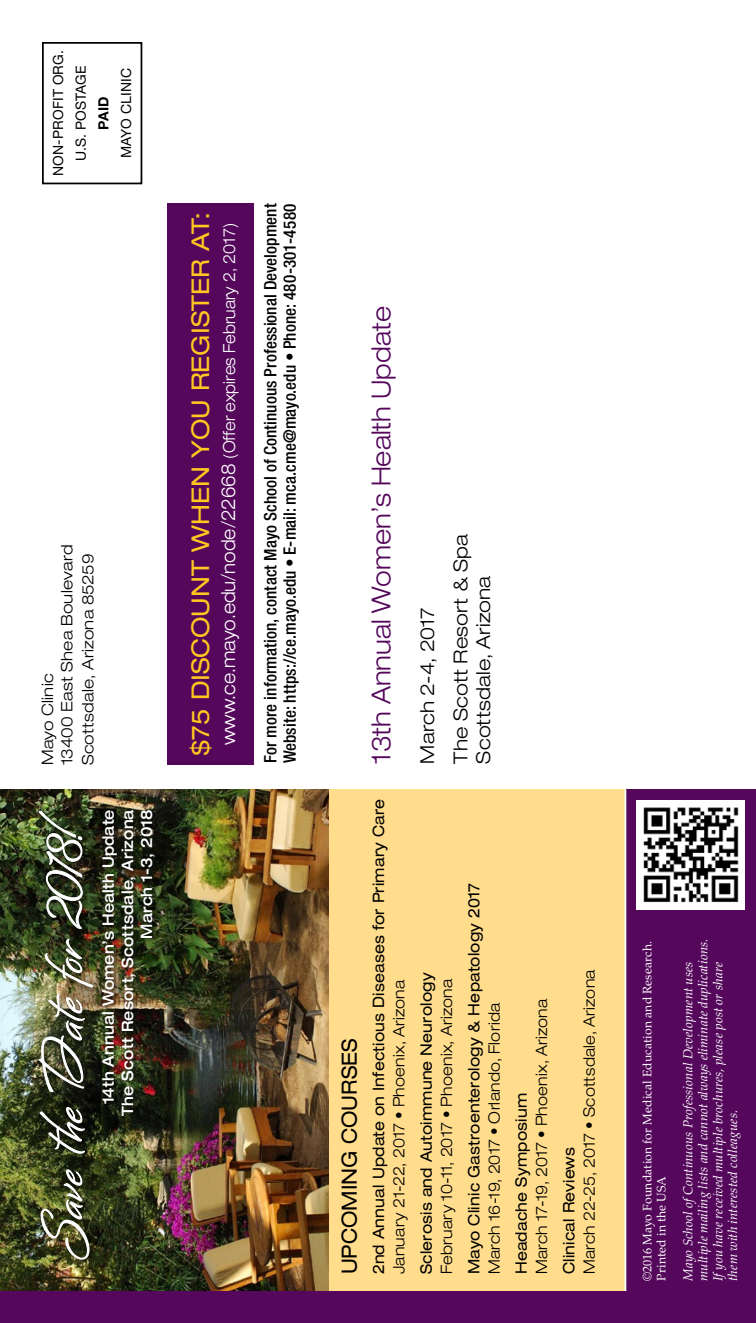
<style>
.page{position:relative;width:756px;height:1323px;background:#fff}
.page>*{position:absolute;margin:0;border:0;box-sizing:border-box;transform-origin:0 0}
.t1{font:52.5px "Bianca";color:#fff}
.Schedule_bodycopy{font:300 expanded 26.25px "Helvetica Neue LT Std";color:#54075b;scale:.95 1}
.Schedule_date{font:expanded 24.5px "Helvetica Neue LT Std";color:#ffc720}
.t2{font:expanded 21px "Helvetica Neue LT Std";letter-spacing:-.005em;color:#000;scale:.95 1}
.Schedule_bodycopy-2{font:300 expanded 19.25px/22.8px "Helvetica Neue LT Std";letter-spacing:.01em;color:#000}
.t3{font:500 condensed 17.15px "Helvetica Neue LT Std";letter-spacing:.005em;color:#000}
.Schedule_date-2{font:300 expanded 16.62px "Helvetica Neue LT Std";color:#fff;scale:.9 1}
.t4{font:300 expanded 15.75px/20.3px "Helvetica Neue LT Std";letter-spacing:.015em;color:#000;scale:.95 1}
.t5{font:expanded 15.75px/20.3px "Helvetica Neue LT Std";letter-spacing:.015em;color:#000;scale:.95 1}
.Schedule_bodycopy-3{font:500 expanded 15.75px/19.2px "Helvetica Neue LT Std";letter-spacing:.01em;color:#fff;text-align:right;scale:.9 1}
.t6{font:300 expanded 15.75px "Helvetica Neue LT Std";letter-spacing:.015em;color:#000}
.t7{font:14px "Helvetica Neue LT Std";letter-spacing:.01em;color:#000}
.t8{font:700 14px "Helvetica Neue LT Std";color:#000}
.t9{font:italic 13.12px/14.9px "Palatino LT Std";letter-spacing:.01em;color:#fff}
.t10{font:12.25px "Palatino LT Std";letter-spacing:.01em;color:#fff}
.s1{font-size:19.25px}
.s2{font-weight:300}
.s3{font-weight:400}
</style>
<div class="page">
<div style="left:625px;top:790px;width:131px;height:522px;background:#54075b"></div>
<div style="left:229px;top:790px;width:396px;height:522px;background:#ffdd8d"></div>
<div style="left:42px;top:42px;width:100px;height:142px;border:2px solid #000"></div>
<div style="left:167px;top:203px;width:87px;height:562px;background:#54075b"></div>
<img style="left:636px;top:801px;width:108px;height:108px">
<hr style="left:625px;top:790px;width:1px;height:533px;background:#fff">
<img style="left:0;top:790px;width:329px;height:502px">
<div style="left:100px;top:807px;width:60px;height:314px;background:#000;opacity:.75"></div>
<div style="left:0;top:1292px;width:756px;height:31px;background:#54075b"></div>
<div style="left:37px;top:808px;width:63px;height:459px;background:#000;opacity:.75"></div>
<img style="left:40px;top:1169px;width:50px;height:91px">
<svg style="left:39px;top:1106px;width:47px;height:48px;background:#454a3a"></svg>
<img style="left:38px;top:938px;width:56px;height:155px">
<img style="left:38px;top:810px;width:45px;height:120px">
<p class="t7" style="left:50px;top:176px;width:128px;rotate:-90deg">NON-PROFIT ORG.</p>
<p class="t7" style="left:72px;top:161px;width:97px;rotate:-90deg">U.S. POSTAGE</p>
<p class="t8" style="left:95px;top:130px;width:35px;rotate:-90deg">PAID</p>
<p class="t7" style="left:118px;top:158px;width:91px;rotate:-90deg">MAYO CLINIC</p>
<p class="t6" style="left:57px;top:765px;width:222px;rotate:-90deg">13400 East Shea Boulevard</p>
<p class="t6" style="left:78px;top:765px;width:213px;rotate:-90deg">Scottsdale, Arizona 85259</p>
<p class="t6" style="left:38px;top:765px;width:93px;rotate:-90deg">Mayo Clinic</p>
<p class="t1" style="left:30px;top:1259px;width:450px;rotate:-90deg">Save the Date for 2018!</p>
<p class="Schedule_bodycopy-3" style="left:98px;top:1116px;width:342px;rotate:-90deg">14th Annual Women’s Health Update<br>The Scott Resort, Scottsdale, Arizona<br>March 1-3, 2018</p>
<p class="Schedule_date" style="left:185px;top:756px;width:545px;rotate:-90deg">$75 DISCOUNT WHEN YOU REGISTER AT:</p>
<p class="Schedule_date-2" style="left:219px;top:745px;width:581px;rotate:-90deg"><span class="s1">www.ce.mayo.edu/node/22668</span> (Offer expires February 2, 2017)</p>
<p class="t3" style="left:260px;top:763px;width:561px;rotate:-90deg">For more information, contact Mayo School of Continuous Professional Development</p>
<p class="t3" style="left:279px;top:763px;width:561px;rotate:-90deg">Website: https://ce.mayo.edu • E-mail: mca.cme@mayo.edu • Phone: 480-301-4580</p>
<p class="Schedule_bodycopy" style="left:365px;top:764px;width:483px;rotate:-90deg">13th Annual Women’s Health Update</p>
<p class="Schedule_bodycopy-2" style="left:416px;top:764px;width:157px;rotate:-90deg">March 2-4, 2017</p>
<p class="Schedule_bodycopy-2" style="left:449px;top:764px;width:231px;rotate:-90deg">The Scott Resort &amp; Spa<br>Scottsdale, Arizona</p>
<p class="t2" style="left:337px;top:1274px;width:250px;rotate:-90deg">UPCOMING COURSES</p>
<p class="t5" style="left:368px;top:1274px;width:502px;rotate:-90deg">2nd Annual Update on Infectious Diseases for Primary Care<br><span class="s2">January 21-22, 2017 • Phoenix, Arizona</span></p>
<p class="t4" style="left:416px;top:1274px;width:319px;rotate:-90deg"><span class="s3">Sclerosis and Autoimmune Neurology<br></span>February 10-11, 2017 • Phoenix, Arizona</p>
<p class="t5" style="left:463px;top:1274px;width:414px;rotate:-90deg">Mayo Clinic Gastroenterology &amp; Hepatology 2017<br><span class="s2">March 16-19, 2017 • Orlando, Florida</span></p>
<p class="t4" style="left:511px;top:1274px;width:292px;rotate:-90deg"><span class="s3">Headache Symposium<br></span>March 17-19, 2017 • Phoenix, Arizona</p>
<p class="t4" style="left:559px;top:1274px;width:323px;rotate:-90deg"><span class="s3">Clinical Reviews<br></span>March 22-25, 2017 • Scottsdale, Arizona</p>
<p class="t10" style="left:640px;top:1281px;width:342px;rotate:-90deg">©2016 Mayo Foundation for Medical Education and Research.</p>
<p class="t10" style="left:654px;top:1281px;width:106px;rotate:-90deg">Printed in the USA</p>
<p class="t9" style="left:681px;top:1281px;width:344px;rotate:-90deg">Mayo School of Continuous Professional Development uses multiple mailing lists and cannot always eliminate duplications.<br>If you have received multiple brochures, please post or share them with interested colleagues.</p>
</div>
